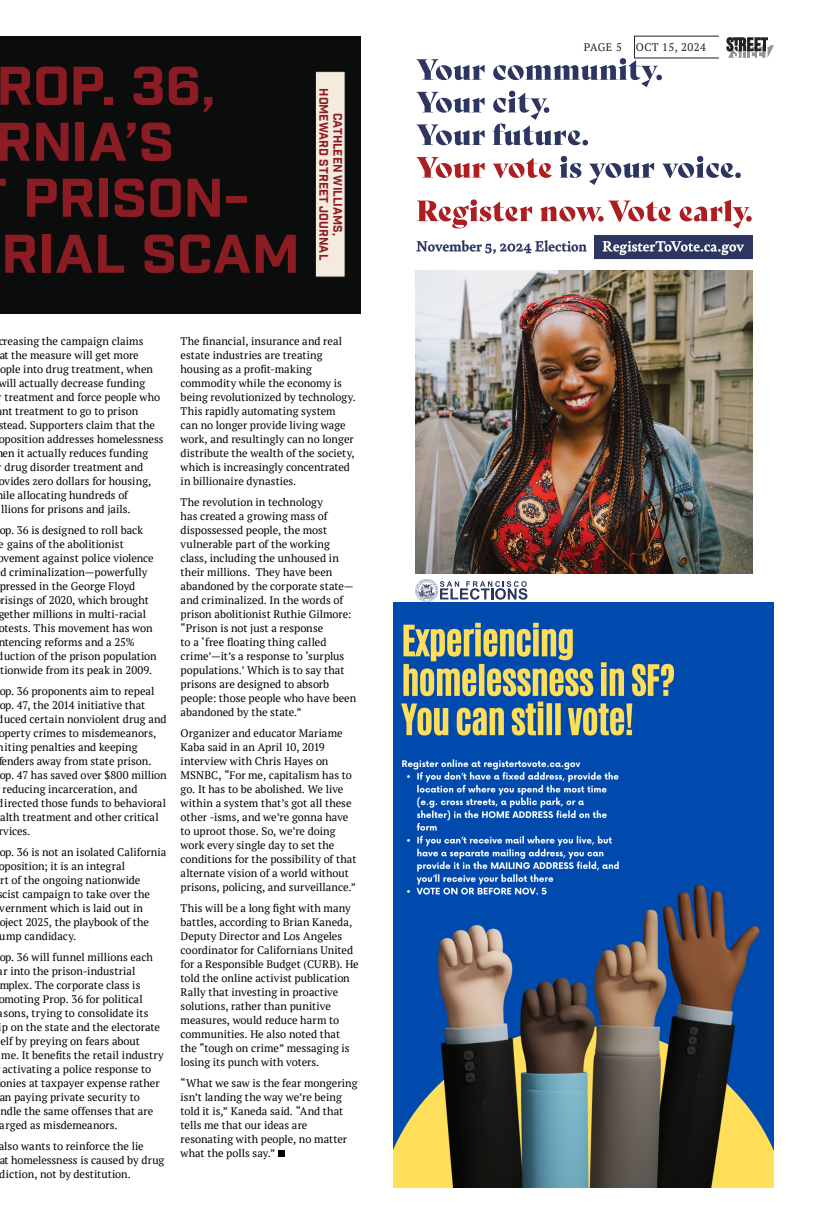
<style>
.page{position:relative;width:819px;height:1224px;background:#fff}
.page>*{position:absolute;margin:0;border:0;box-sizing:border-box;transform-origin:0 0}
.t1{font:52.8px "Industry Inc Base";letter-spacing:-.015em;color:#8c1c23;scale:1.1 1}
.Article_Body{font:12px "Industry Inc Base";letter-spacing:.005em;color:#8c1c23}
.t2{font:11px/14px "PT Serif";color:#000}
.t3{font:11px "PT Serif";letter-spacing:.04em;color:#231f20}
</style>
<div class="page">
<svg style="left:727px;top:38px;width:47px;height:20px"></svg>
<div style="left:0;top:36px;width:361px;height:278px;background:#0a0d0b"></div>
<div style="left:278px;top:1150px;width:7px;height:7px;background:#000"></div>
<div style="left:316px;top:72px;width:29px;height:205px;background:#f4eade"></div>
<div style="left:315px;top:71px;width:31px;height:207px;border:1px solid #222117"></div>
<img style="left:394px;top:602px;width:380px;height:586px">
<svg style="left:416px;top:59px;width:69px;height:21px"></svg>
<svg style="left:416px;top:92px;width:69px;height:21px"></svg>
<svg style="left:416px;top:124px;width:69px;height:21px"></svg>
<svg style="left:492px;top:58px;width:170px;height:87px"></svg>
<svg style="left:416px;top:157px;width:69px;height:21px"></svg>
<svg style="left:492px;top:158px;width:60px;height:20px"></svg>
<svg style="left:559px;top:156px;width:22px;height:22px"></svg>
<svg style="left:589px;top:163px;width:65px;height:22px"></svg>
<svg style="left:662px;top:156px;width:79px;height:22px"></svg>
<svg style="left:417px;top:199px;width:115px;height:29px"></svg>
<svg style="left:540px;top:201px;width:132px;height:21px"></svg>
<svg style="left:680px;top:200px;width:72px;height:29px"></svg>
<svg style="left:416px;top:240px;width:171px;height:14px"></svg>
<svg style="left:594px;top:235px;width:158px;height:24px;background:#4c5579"></svg>
<img style="left:415px;top:271px;width:337px;height:302px">
<svg style="left:415px;top:579px;width:112px;height:23px"></svg>
<h1 class="t1" style="left:-4px;top:54px;width:201px">ROP. 36,</h1>
<h1 class="t1" style="left:-5px;top:110px;width:165px">RNIA’S</h1>
<h1 class="t1" style="left:23px;top:166px;width:208px">PRISON-</h1>
<h1 class="t1" style="left:1px;top:222px;width:274px">RIAL SCAM</h1>
<p class="Article_Body" style="left:331px;top:88px;width:173px;rotate:90deg">HOMEWARD STREET JOURNAL</p>
<p class="Article_Body" style="left:345px;top:113px;width:125px;rotate:90deg">CATHLEEN WILLIAMS,</p>
<p class="t2" style="left:-2px;top:334px;width:147px">creasing the campaign claims</p>
<p class="t2" style="left:-1px;top:348px;width:141px">at the measure will get more</p>
<p class="t2" style="left:0;top:362px;width:154px">ople into drug treatment, when</p>
<p class="t2" style="left:-2px;top:376px;width:149px">will actually decrease funding</p>
<p class="t2" style="left:5px;top:390px;width:157px">treatment and force people who</p>
<p class="t2" style="left:2px;top:404px;width:138px">nt treatment to go to prison</p>
<p class="t2" style="left:-2px;top:418px;width:158px">stead. Supporters claim that the</p>
<p class="t2" style="left:-1px;top:432px;width:166px">oposition addresses homelessness</p>
<p class="t2" style="left:3px;top:446px;width:147px">en it actually reduces funding</p>
<p class="t2" style="left:5px;top:460px;width:140px">drug disorder treatment and</p>
<p class="t2" style="left:-1px;top:474px;width:154px">ovides zero dollars for housing,</p>
<p class="t2" style="left:3px;top:488px;width:127px">ile allocating hundreds of</p>
<p class="t2" style="left:1px;top:502px;width:131px">llions for prisons and jails.</p>
<p class="t2" style="left:-2px;top:523px;width:161px">op. 36 is designed to roll back<br>e gains of the abolitionist ovement against police violence d criminalization—powerfully pressed in the George Floyd risings of 2020, which brought gether millions in multi-racial otests. This movement has won ntencing reforms and a 25% duction of the prison population tionwide from its peak in 2009.</p>
<p class="t2" style="left:-1px;top:684px;width:157px">op. 36 proponents aim to repeal</p>
<p class="t2" style="left:-1px;top:698px;width:148px">op. 47, the 2014 initiative that</p>
<p class="t2" style="left:-2px;top:712px;width:170px">duced certain nonviolent drug and</p>
<p class="t2" style="left:-1px;top:726px;width:159px">operty crimes to misdemeanors,</p>
<p class="t2" style="left:5px;top:740px;width:134px">iting penalties and keeping</p>
<p class="t2" style="left:-2px;top:754px;width:155px">fenders away from state prison.</p>
<p class="t2" style="left:-1px;top:768px;width:169px">op. 47 has saved over $800 million</p>
<p class="t2" style="left:2px;top:782px;width:137px">reducing incarceration, and</p>
<p class="t2" style="left:-2px;top:796px;width:169px">directed those funds to behavioral</p>
<p class="t2" style="left:0;top:810px;width:160px">alth treatment and other critical</p>
<p class="t2" style="left:-2px;top:824px;width:33px">rvices.</p>
<p class="t2" style="left:-1px;top:845px;width:169px">op. 36 is not an isolated California</p>
<p class="t2" style="left:-1px;top:859px;width:128px">oposition; it is an integral</p>
<p class="t2" style="left:0;top:873px;width:142px">rt of the ongoing nationwide</p>
<p class="t2" style="left:2px;top:887px;width:149px">cist campaign to take over the</p>
<p class="t2" style="left:0;top:901px;width:145px">vernment which is laid out in</p>
<p class="t2" style="left:-1px;top:915px;width:151px">oject 2025, the playbook of the</p>
<p class="t2" style="left:0;top:929px;width:78px">ump candidacy.</p>
<p class="t2" style="left:-1px;top:950px;width:155px">op. 36 will funnel millions each</p>
<p class="t2" style="left:-2px;top:964px;width:139px">ar into the prison-industrial</p>
<p class="t2" style="left:-1px;top:978px;width:143px">mplex. The corporate class is</p>
<p class="t2" style="left:-1px;top:992px;width:146px">omoting Prop. 36 for political</p>
<p class="t2" style="left:-2px;top:1006px;width:152px">asons, trying to consolidate its</p>
<p class="t2" style="left:-1px;top:1020px;width:163px">ip on the state and the electorate</p>
<p class="t2" style="left:0;top:1034px;width:141px">elf by preying on fears about</p>
<p class="t2" style="left:1px;top:1048px;width:164px">me. It benefits the retail industry</p>
<p class="t2" style="left:2px;top:1062px;width:150px">activating a police response to</p>
<p class="t2" style="left:0;top:1076px;width:161px">onies at taxpayer expense rather</p>
<p class="t2" style="left:-1px;top:1090px;width:142px">an paying private security to</p>
<p class="t2" style="left:0;top:1104px;width:154px">ndle the same offenses that are</p>
<p class="t2" style="left:0;top:1118px;width:119px">arged as misdemeanors.</p>
<p class="t2" style="left:-1px;top:1139px;width:167px">also wants to reinforce the lie<br>at homelessness is caused by drug diction, not by destitution.</p>
<p class="t2" style="left:181px;top:334px;width:177px">The financial, insurance and real estate industries are treating housing as a profit-making commodity while the economy is being revolutionized by technology.<br>This rapidly automating system can no longer provide living wage work, and resultingly can no longer distribute the wealth of the society, which is increasingly concentrated in billionaire dynasties.</p>
<p class="t2" style="left:181px;top:495px;width:177px">The revolution in technology<br>has created a growing mass of dispossessed people, the most vulnerable part of the working class, including the unhoused in their millions. They have been abandoned by the corporate state— and criminalized. In the words of prison abolitionist Ruthie Gilmore: “Prison is not just a response<br>to a ‘free floating thing called crime’—it’s a response to ‘surplus populations.’ Which is to say that prisons are designed to absorb people: those people who have been abandoned by the state.”</p>
<p class="t2" style="left:181px;top:726px;width:177px">Organizer and educator Mariame Kaba said in an April 10, 2019 interview with Chris Hayes on MSNBC, “For me, capitalism has to go. It has to be abolished. We live within a system that’s got all these other -isms, and we’re gonna have to uproot those. So, we’re doing work every single day to set the conditions for the possibility of that alternate vision of a world without prisons, policing, and surveillance.”</p>
<p class="t2" style="left:181px;top:901px;width:180px">This will be a long fight with many battles, according to Brian Kaneda, Deputy Director and Los Angeles coordinator for Californians United for a Responsible Budget (CURB). He told the online activist publication Rally that investing in proactive solutions, rather than punitive measures, would reduce harm to communities. He also noted that the “tough on crime” messaging is losing its punch with voters.</p>
<p class="t2" style="left:181px;top:1076px;width:179px">“What we saw is the fear mongering isn’t landing the way we’re being told it is,” Kaneda said. “And that tells me that our ideas are resonating with people, no matter what the polls say.”</p>
<p class="t3" style="left:584px;top:40px;width:40px">PAGE 5</p>
<p class="t3" style="left:636px;top:40px;width:72px">OCT 15, 2024</p>
</div>
